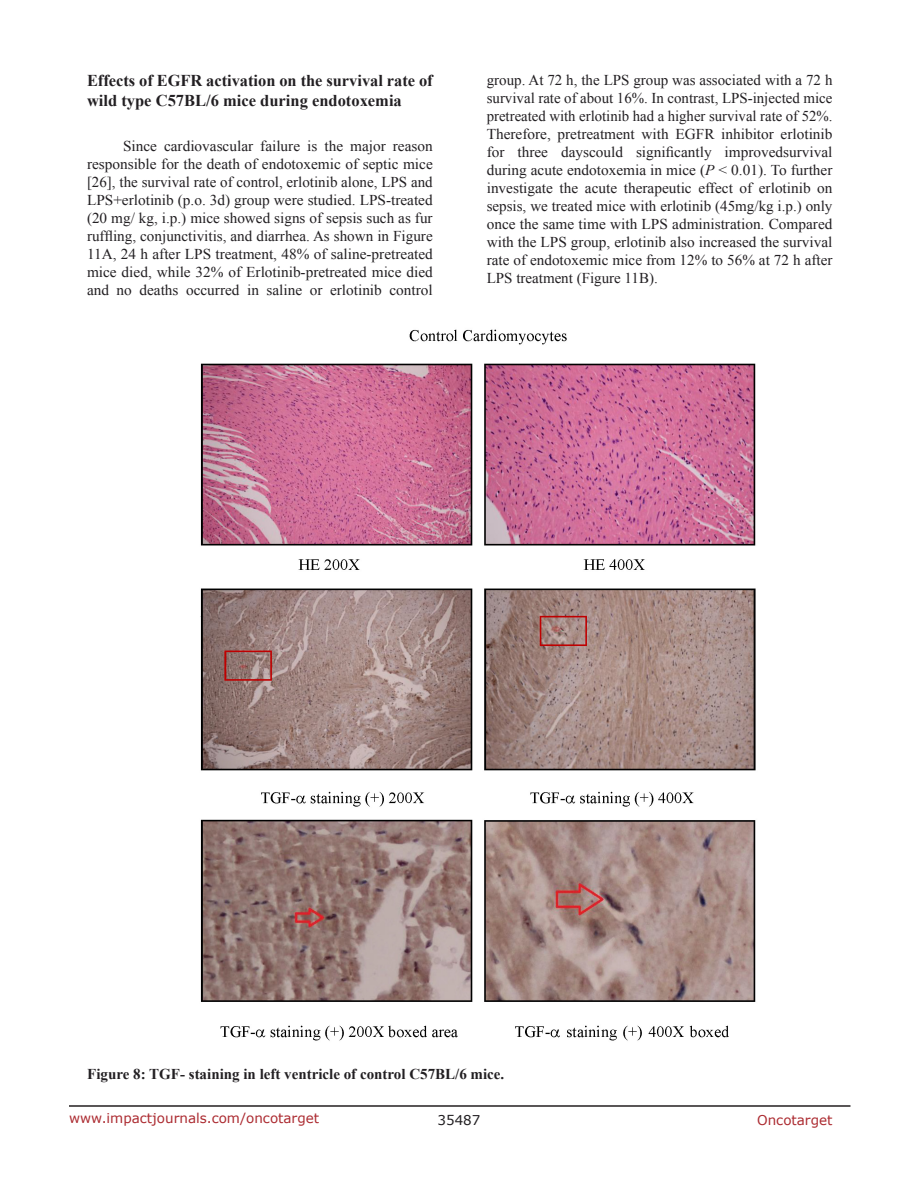
<style>
.page{position:relative;width:918px;height:1188px;background:#fff}
.page>*{position:absolute;margin:0;border:0;box-sizing:border-box;transform-origin:0 0}
.SubHeading{font:700 16.5px/19.8px "Times New Roman";color:#221f22}
.BodyText{font:15px/18px "Times New Roman";color:#221f22;text-align:justify}
.FigureText{font:700 15px "Times New Roman";color:#221f22}
.t1{font:13.5px "Verdana";color:#ac2b31}
.t2{font:13.5px "Verdana";color:#221f22}
.s1{font-style:italic}
</style>
<div class="page">
<hr style="left:69px;top:1105px;width:781px;height:2px;background:#231f20">
<img style="left:200px;top:329px;width:556px;height:712px">
<p class="SubHeading" style="left:87px;top:70px;width:347px">Effects of EGFR activation on the survival rate of wild type C57BL/6 mice during endotoxemia</p>
<p class="BodyText" style="left:87px;top:137px;width:347px;text-indent:36px">Since cardiovascular failure is the major reason responsible for the death of endotoxemic of septic mice [26], the survival rate of control, erlotinib alone, LPS and LPS+erlotinib (p.o. 3d) group were studied. LPS-treated (20 mg/ kg, i.p.) mice showed signs of sepsis such as fur ruffling, conjunctivitis, and diarrhea. As shown in Figure 11A, 24 h after LPS treatment, 48% of saline-pretreated mice died, while 32% of Erlotinib-pretreated mice died and no deaths occurred in saline or erlotinib control</p>
<p class="BodyText" style="left:487px;top:71px;width:347px">group. At 72 h, the LPS group was associated with a 72 h survival rate of about 16%. In contrast, LPS-injected mice pretreated with erlotinib had a higher survival rate of 52%.<br>Therefore, pretreatment with EGFR inhibitor erlotinib for three dayscould significantly improvedsurvival during acute endotoxemia in mice (<span class="s1">P</span> &lt; 0.01). To further investigate the acute therapeutic effect of erlotinib on sepsis, we treated mice with erlotinib (45mg/kg i.p.) only once the same time with LPS administration. Compared with the LPS group, erlotinib also increased the survival rate of endotoxemic mice from 12% to 56% at 72 h after LPS treatment (Figure 11B).</p>
<p class="FigureText" style="left:87px;top:1064px;width:419px">Figure 8: TGF- staining in left ventricle of control C57BL/6 mice.</p>
<p class="t1" style="left:69px;top:1109px;width:252px">www.impactjournals.com/oncotarget</p>
<p class="t2" style="left:438px;top:1111px;width:44px">35487</p>
<p class="t1" style="left:757px;top:1111px;width:77px">Oncotarget</p>
</div>
